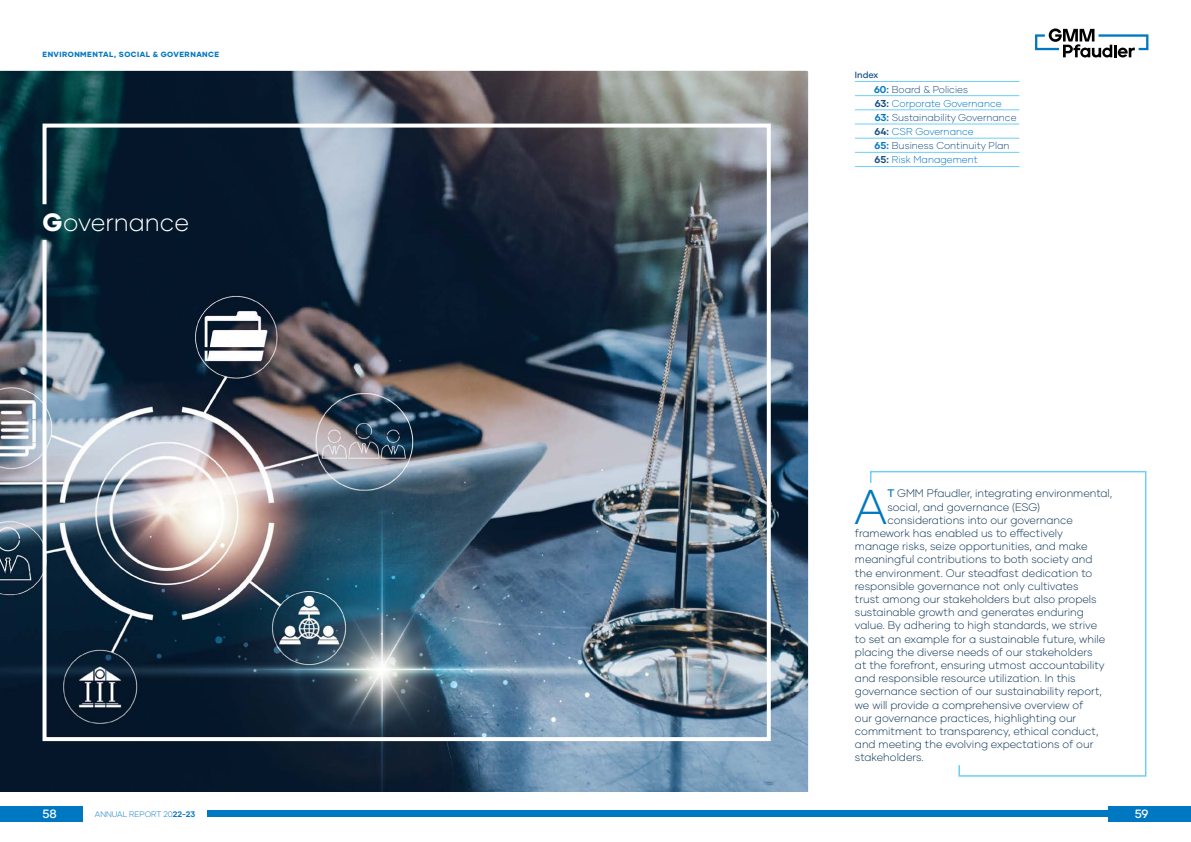
<style>
.page{position:relative;width:1191px;height:842px;background:#fff}
.page>*{position:absolute;margin:0;border:0;box-sizing:border-box;transform-origin:0 0}
.t1{font:300 48.7px "Gilmer";color:#0077c1}
.t2{font:300 25px "Gilmer";color:#fff}
.t3{font:500 12px "Gilmer";color:#fff}
.t4{font:300 11px "Gilmer";color:#0c3455}
.t5{font:300 10px "Gilmer";color:#184e83}
.t6{font:300 10px "Gilmer";color:#0077c1}
.t7{font:500 9px "Gilmer";color:#184e83}
.t8{font:300 8px "Gilmer";color:#0077c1}
.t9{font:800 7.5px "Gilmer";letter-spacing:.06em;color:#0077c1}
.s1{font-weight:800}
.s2{font-weight:700;color:#0077c1}
.s3{font-weight:700;color:#184e83}
.s4{font-weight:500;color:#0077c1}
.s5{font-weight:700}
</style>
<div class="page">
<img style="left:0;top:71px;width:808px;height:721px">
<img style="left:41px;top:122px;width:732px;height:621px">
<svg style="left:870px;top:470px;width:277px;height:307px"></svg>
<hr style="left:855px;top:81px;width:34px;height:1px;background:#6dcff6">
<hr style="left:889px;top:81px;width:130px;height:1px;background:#6dcff6">
<hr style="left:855px;top:95px;width:34px;height:1px;background:#6dcff6">
<hr style="left:889px;top:95px;width:130px;height:1px;background:#6dcff6">
<hr style="left:855px;top:110px;width:34px;height:1px;background:#6dcff6">
<hr style="left:889px;top:110px;width:130px;height:1px;background:#6dcff6">
<hr style="left:855px;top:124px;width:34px;height:1px;background:#6dcff6">
<hr style="left:889px;top:124px;width:130px;height:1px;background:#6dcff6">
<hr style="left:855px;top:138px;width:34px;height:1px;background:#6dcff6">
<hr style="left:889px;top:138px;width:130px;height:1px;background:#6dcff6">
<hr style="left:855px;top:152px;width:34px;height:1px;background:#6dcff6">
<hr style="left:889px;top:152px;width:130px;height:1px;background:#6dcff6">
<hr style="left:855px;top:166px;width:34px;height:1px;background:#6dcff6">
<hr style="left:889px;top:166px;width:130px;height:1px;background:#6dcff6">
<div style="left:0;top:806px;width:83px;height:15px;background:#0077c1"></div>
<div style="left:1108px;top:806px;width:83px;height:15px;background:#0077c1"></div>
<div style="left:207px;top:810px;width:910px;height:7px;background:#0077c1"></div>
<svg style="left:1035px;top:28px;width:113px;height:29px"></svg>
<hr style="left:595px;top:0;width:1px;height:842px;background:#000">
<p class="t9" style="left:43px;top:50px;width:178px">ENVIRONMENTAL, SOCIAL &amp; GOVERNANCE</p>
<p class="t2" style="left:43px;top:207px;width:148px"><span class="s1">G</span>overnance</p>
<p class="t7" style="left:855px;top:69px;width:25px">Index</p>
<p class="t5" style="left:874px;top:83px;width:96px"><span class="s2">60:</span> Board &amp; Policies</p>
<p class="t6" style="left:874px;top:97px;width:128px"><span class="s3">63:</span> Corporate Governance</p>
<p class="t5" style="left:874px;top:111px;width:143px"><span class="s2">63:</span> Sustainability Governance</p>
<p class="t6" style="left:874px;top:125px;width:101px"><span class="s3">64:</span> CSR Governance</p>
<p class="t5" style="left:874px;top:140px;width:136px"><span class="s2">65:</span> Business Continuity Plan</p>
<p class="t6" style="left:874px;top:154px;width:105px"><span class="s3">65:</span> Risk Management</p>
<p class="t1" style="left:854px;top:477px;width:35px">A</p>
<p class="t4" style="left:887px;top:487px;width:226px"><span class="s4">T</span> GMM Pfaudler, integrating environmental,</p>
<p class="t4" style="left:887px;top:500px;width:154px">social, and governance (ESG)</p>
<p class="t4" style="left:887px;top:513px;width:187px">considerations into our governance</p>
<p class="t4" style="left:855px;top:526px;width:209px">framework has enabled us to effectively</p>
<p class="t4" style="left:855px;top:540px;width:234px">manage risks, seize opportunities, and make</p>
<p class="t4" style="left:855px;top:553px;width:239px">meaningful contributions to both society and</p>
<p class="t4" style="left:855px;top:566px;width:239px">the environment. Our steadfast dedication to</p>
<p class="t4" style="left:855px;top:579px;width:225px">responsible governance not only cultivates</p>
<p class="t4" style="left:855px;top:592px;width:243px">trust among our stakeholders but also propels</p>
<p class="t4" style="left:855px;top:606px;width:230px">sustainable growth and generates enduring</p>
<p class="t4" style="left:855px;top:619px;width:244px">value. By adhering to high standards, we strive</p>
<p class="t4" style="left:855px;top:632px;width:252px">to set an example for a sustainable future, while</p>
<p class="t4" style="left:855px;top:645px;width:239px">placing the diverse needs of our stakeholders</p>
<p class="t4" style="left:855px;top:658px;width:251px">at the forefront, ensuring utmost accountability</p>
<p class="t4" style="left:855px;top:672px;width:222px">and responsible resource utilization. In this</p>
<p class="t4" style="left:855px;top:685px;width:248px">governance section of our sustainability report,</p>
<p class="t4" style="left:855px;top:698px;width:230px">we will provide a comprehensive overview of</p>
<p class="t4" style="left:855px;top:711px;width:223px">our governance practices, highlighting our</p>
<p class="t4" style="left:855px;top:724px;width:245px">commitment to transparency, ethical conduct,</p>
<p class="t4" style="left:855px;top:738px;width:240px">and meeting the evolving expectations of our</p>
<p class="t4" style="left:855px;top:751px;width:70px">stakeholders.</p>
<p class="t3" style="left:43px;top:807px;width:16px">58</p>
<p class="t8" style="left:95px;top:809px;width:102px">ANNUAL REPORT 20<span class="s5">22-23</span></p>
<p class="t3" style="left:1134px;top:807px;width:15px">59</p>
</div>
